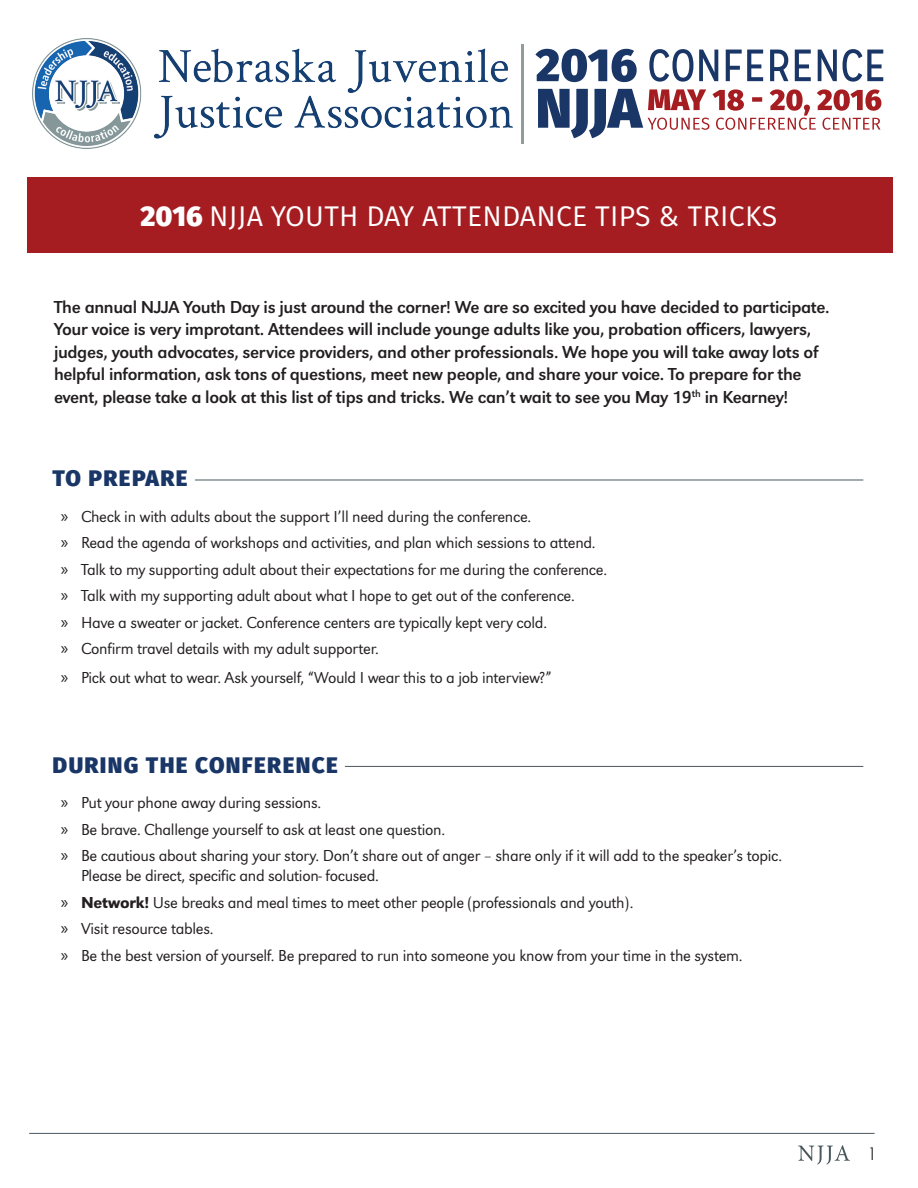
<style>
.page{position:relative;width:918px;height:1188px;background:#fff}
.page>*{position:absolute;margin:0;border:0;box-sizing:border-box;transform-origin:0 0}
.t1{font:28.5px "Fira Sans";letter-spacing:.01em;color:#fff}
.t2{font:800 22.5px "Fira Sans";letter-spacing:.06em;color:#193667}
.t3{font:18px/22.5px "URW Grotesk";letter-spacing:-.02em;color:#231f20}
.t4{font:300 18px "Mission Gothic";color:#231f20}
.t5{font:300 16.5px/26.5px "URW Grotesk";letter-spacing:-.02em;color:#231f20}
.s1{font-weight:800}
.s2{font-family:"Myriad Pro";font-weight:400;font-size:18px}
.s3{font-weight:500}
</style>
<div class="page">
<svg style="left:798px;top:1145px;width:52px;height:20px"></svg>
<hr style="left:29px;top:1133px;width:846px;height:1px;background:#4a575e">
<img style="left:33px;top:39px;width:480px;height:109px">
<svg style="left:538px;top:89px;width:343px;height:49px"></svg>
<svg style="left:535px;top:49px;width:102px;height:33px"></svg>
<svg style="left:649px;top:49px;width:234px;height:33px"></svg>
<hr style="left:522px;top:45px;width:2px;height:99px;background:#919d9c">
<div style="left:27px;top:177px;width:866px;height:76px;background:#a51d21"></div>
<hr style="left:195px;top:480px;width:668px;height:1px;background:#4a575e">
<hr style="left:345px;top:766px;width:518px;height:1px;background:#4a575e">
<h1 class="t1" style="left:141px;top:196px;width:638px"><span class="s1">2016</span> NJJA YOUTH DAY ATTENDANCE TIPS &amp; TRICKS</h1>
<p class="t3" style="left:54px;top:296px;width:777px">The annual NJJA Youth Day is just around the corner! We are so excited you have decided to participate.<br>Your voice is very improtant. Attendees will include younge adults like you, probation officers, lawyers, judges, youth advocates, service providers, and other professionals. We hope you will take away lots of helpful information, ask tons of questions, meet new people, and share your voice. To prepare for the event, please take a look at this list of tips and tricks. We can’t wait to see you May 19<sup>th</sup> in Kearney!</p>
<h2 class="t2" style="left:53px;top:463px;width:136px">TO PREPARE</h2>
<p class="t5" style="left:61px;top:503px;width:548px"><span class="s2">»</span> Check in with adults about the support I’ll need during the conference.<br><span class="s2">»</span> Read the agenda of workshops and activities, and plan which sessions to attend. <span class="s2">»</span> Talk to my supporting adult about their expectations for me during the conference. <span class="s2">»</span> Talk with my supporting adult about what I hope to get out of the conference.<br><span class="s2">»</span> Have a sweater or jacket. Conference centers are typically kept very cold.<br><span class="s2">»</span> Confirm travel details with my adult supporter.</p>
<p class="t5" style="left:61px;top:664px;width:493px"><span class="s2">»</span> Pick out what to wear. Ask yourself, “Would I wear this to a job interview?”</p>
<h2 class="t2" style="left:53px;top:749px;width:287px">DURING THE CONFERENCE</h2>
<p class="t5" style="left:61px;top:790px;width:723px"><span class="s2">»</span> Put your phone away during sessions.<br><span class="s2">»</span> Be brave. Challenge yourself to ask at least one question.<br><span class="s2">»</span> Be cautious about sharing your story. Don’t share out of anger – share only if it will add to the speaker’s topic.</p>
<p class="t5" style="left:61px;top:862px;width:683px;text-indent:20px">Please be direct, specific and solution-‐focused.<br><span class="s2">»</span> <span class="s3">Network!</span> Use breaks and meal times to meet other people (professionals and youth).<br><span class="s2">»</span> Visit resource tables.<br><span class="s2">»</span> Be the best version of yourself. Be prepared to run into someone you know from your time in the system.</p>
<p class="t4" style="left:870px;top:1144px;width:6px">1</p>
</div>
